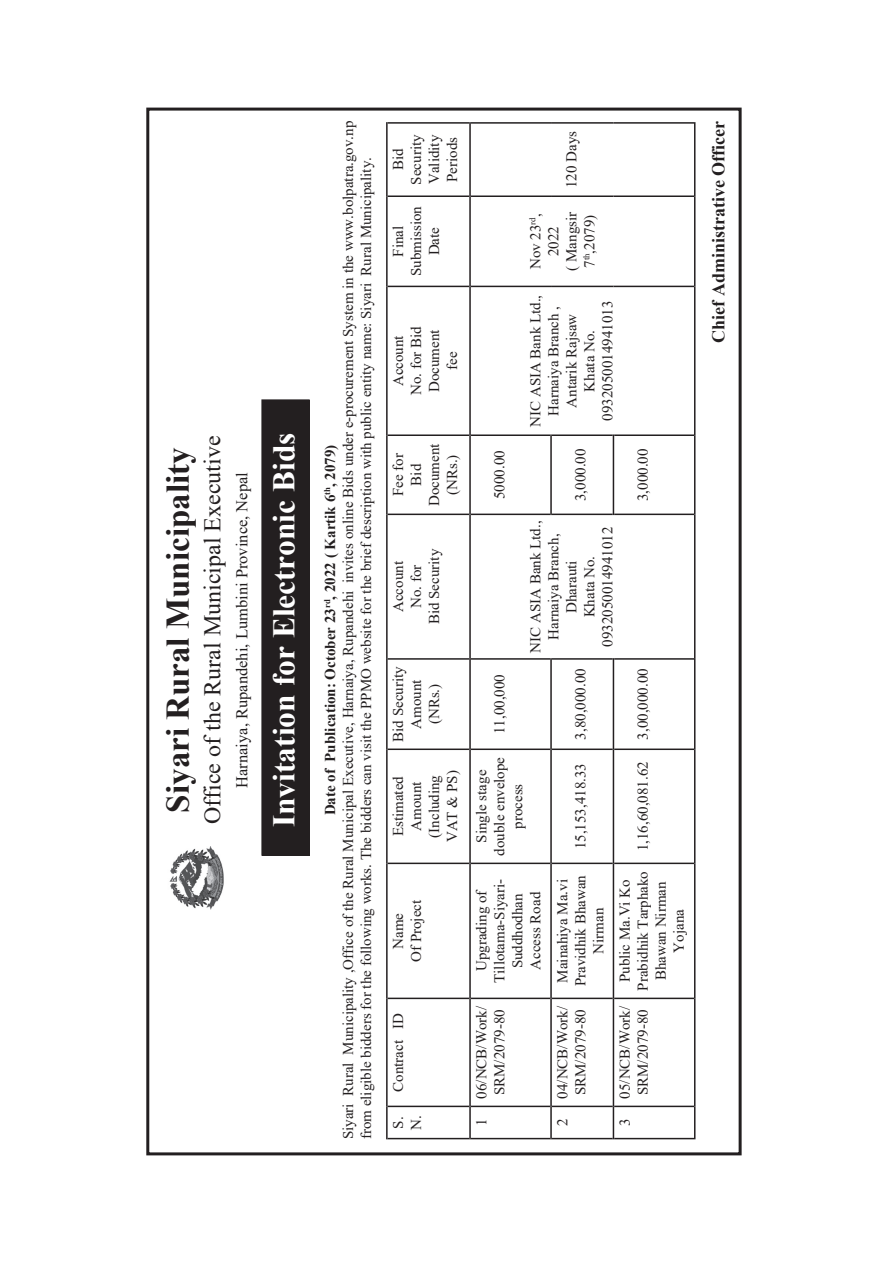
<style>
.page{position:relative;width:893px;height:1263px;background:#fff}
.page>*{position:absolute;margin:0;border:0;box-sizing:border-box;transform-origin:0 0}
.t1{font:700 33px "Times New Roman";color:#231f20}
.t2{font:700 31.5px "Times New Roman";color:#fff}
.t3{font:24px "Times New Roman";color:#231f20}
.t4{font:700 18px "Times New Roman";color:#231f20}
.t5{font:16.5px "Times New Roman";color:#231f20}
.t6{font:15px/18px "Times New Roman";color:#231f20;text-align:center}
.s1{font-weight:700}
</style>
<div class="page">
<div style="left:262px;top:400px;width:47px;height:455px;background:#231f20"></div>
<div style="left:262px;top:399px;width:48px;height:456px;border:1px solid #231f20"></div>
<hr style="left:386px;top:1106px;width:2px;height:33px;background:#231f20">
<hr style="left:388px;top:1138px;width:81px;height:1px;background:#231f20">
<hr style="left:386px;top:998px;width:2px;height:108px;background:#231f20">
<hr style="left:388px;top:1106px;width:81px;height:1px;background:#231f20">
<hr style="left:386px;top:863px;width:2px;height:135px;background:#231f20">
<hr style="left:388px;top:998px;width:81px;height:1px;background:#231f20">
<hr style="left:386px;top:749px;width:2px;height:114px;background:#231f20">
<hr style="left:388px;top:863px;width:81px;height:1px;background:#231f20">
<hr style="left:386px;top:659px;width:2px;height:90px;background:#231f20">
<hr style="left:388px;top:748px;width:81px;height:2px;background:#231f20">
<hr style="left:386px;top:514px;width:2px;height:145px;background:#231f20">
<hr style="left:388px;top:658px;width:81px;height:2px;background:#231f20">
<hr style="left:386px;top:435px;width:2px;height:79px;background:#231f20">
<hr style="left:388px;top:514px;width:81px;height:1px;background:#231f20">
<hr style="left:386px;top:286px;width:2px;height:149px;background:#231f20">
<hr style="left:388px;top:434px;width:81px;height:2px;background:#231f20">
<hr style="left:386px;top:196px;width:2px;height:90px;background:#231f20">
<hr style="left:388px;top:286px;width:81px;height:1px;background:#231f20">
<hr style="left:386px;top:122px;width:2px;height:74px;background:#231f20">
<hr style="left:388px;top:195px;width:81px;height:2px;background:#231f20">
<hr style="left:388px;top:122px;width:81px;height:2px;background:#231f20">
<hr style="left:469px;top:1106px;width:2px;height:33px;background:#231f20">
<hr style="left:471px;top:1138px;width:79px;height:1px;background:#231f20">
<hr style="left:469px;top:998px;width:2px;height:108px;background:#231f20">
<hr style="left:471px;top:1106px;width:79px;height:1px;background:#231f20">
<hr style="left:469px;top:863px;width:2px;height:135px;background:#231f20">
<hr style="left:471px;top:998px;width:79px;height:1px;background:#231f20">
<hr style="left:469px;top:749px;width:2px;height:114px;background:#231f20">
<hr style="left:471px;top:863px;width:79px;height:1px;background:#231f20">
<hr style="left:469px;top:659px;width:2px;height:90px;background:#231f20">
<hr style="left:471px;top:748px;width:79px;height:2px;background:#231f20">
<hr style="left:469px;top:514px;width:2px;height:145px;background:#231f20">
<hr style="left:471px;top:658px;width:79px;height:2px;background:#231f20">
<hr style="left:469px;top:435px;width:2px;height:79px;background:#231f20">
<hr style="left:471px;top:514px;width:79px;height:1px;background:#231f20">
<hr style="left:469px;top:286px;width:2px;height:149px;background:#231f20">
<hr style="left:471px;top:434px;width:79px;height:2px;background:#231f20">
<hr style="left:469px;top:196px;width:2px;height:90px;background:#231f20">
<hr style="left:471px;top:286px;width:80px;height:1px;background:#231f20">
<hr style="left:469px;top:122px;width:2px;height:74px;background:#231f20">
<hr style="left:471px;top:195px;width:80px;height:2px;background:#231f20">
<hr style="left:471px;top:122px;width:80px;height:2px;background:#231f20">
<hr style="left:550px;top:1106px;width:2px;height:33px;background:#231f20">
<hr style="left:552px;top:1138px;width:61px;height:1px;background:#231f20">
<hr style="left:550px;top:998px;width:2px;height:108px;background:#231f20">
<hr style="left:552px;top:1106px;width:61px;height:1px;background:#231f20">
<hr style="left:550px;top:863px;width:2px;height:135px;background:#231f20">
<hr style="left:552px;top:998px;width:61px;height:1px;background:#231f20">
<hr style="left:550px;top:749px;width:2px;height:114px;background:#231f20">
<hr style="left:552px;top:863px;width:61px;height:1px;background:#231f20">
<hr style="left:550px;top:658px;width:2px;height:91px;background:#231f20">
<hr style="left:552px;top:748px;width:61px;height:2px;background:#231f20">
<hr style="left:552px;top:658px;width:61px;height:2px;background:#231f20">
<hr style="left:550px;top:434px;width:2px;height:81px;background:#231f20">
<hr style="left:552px;top:514px;width:61px;height:1px;background:#231f20">
<hr style="left:552px;top:434px;width:61px;height:2px;background:#231f20">
<hr style="left:551px;top:286px;width:62px;height:1px;background:#231f20">
<hr style="left:551px;top:195px;width:62px;height:2px;background:#231f20">
<hr style="left:551px;top:122px;width:62px;height:2px;background:#231f20">
<hr style="left:613px;top:1106px;width:1px;height:33px;background:#231f20">
<hr style="left:614px;top:1138px;width:80px;height:1px;background:#231f20">
<hr style="left:613px;top:998px;width:1px;height:108px;background:#231f20">
<hr style="left:614px;top:1106px;width:80px;height:1px;background:#231f20">
<hr style="left:613px;top:863px;width:1px;height:135px;background:#231f20">
<hr style="left:614px;top:998px;width:80px;height:1px;background:#231f20">
<hr style="left:613px;top:749px;width:1px;height:114px;background:#231f20">
<hr style="left:614px;top:863px;width:80px;height:1px;background:#231f20">
<hr style="left:613px;top:658px;width:1px;height:91px;background:#231f20">
<hr style="left:614px;top:748px;width:80px;height:2px;background:#231f20">
<hr style="left:614px;top:658px;width:80px;height:2px;background:#231f20">
<hr style="left:613px;top:434px;width:1px;height:81px;background:#231f20">
<hr style="left:614px;top:514px;width:80px;height:1px;background:#231f20">
<hr style="left:614px;top:434px;width:80px;height:2px;background:#231f20">
<hr style="left:613px;top:286px;width:81px;height:1px;background:#231f20">
<hr style="left:613px;top:195px;width:81px;height:2px;background:#231f20">
<hr style="left:613px;top:122px;width:81px;height:2px;background:#231f20">
<hr style="left:694px;top:1106px;width:1px;height:33px;background:#231f20">
<hr style="left:694px;top:998px;width:1px;height:108px;background:#231f20">
<hr style="left:694px;top:863px;width:1px;height:135px;background:#231f20">
<hr style="left:694px;top:749px;width:1px;height:114px;background:#231f20">
<hr style="left:694px;top:659px;width:1px;height:90px;background:#231f20">
<hr style="left:694px;top:514px;width:1px;height:145px;background:#231f20">
<hr style="left:694px;top:435px;width:1px;height:79px;background:#231f20">
<hr style="left:694px;top:286px;width:1px;height:149px;background:#231f20">
<hr style="left:694px;top:196px;width:1px;height:90px;background:#231f20">
<hr style="left:694px;top:122px;width:1px;height:74px;background:#231f20">
<div style="left:146px;top:108px;width:596px;height:1047px;border:3px solid #231f20"></div>
<img style="left:169px;top:846px;width:55px;height:63px">
<h1 class="t1" style="left:154px;top:812px;width:366px;rotate:-90deg">Siyari Rural Municipality</h1>
<h3 class="t3" style="left:196px;top:824px;width:390px;rotate:-90deg">Office of the Rural Municipal Executive</h3>
<p class="t5" style="left:230px;top:788px;width:317px;rotate:-90deg">Harnaiya, Rupandehi, Lumbini Province, Nepal</p>
<h2 class="t2" style="left:261px;top:827px;width:396px;rotate:-90deg">Invitation for Electronic Bids</h2>
<p class="t6" style="left:321px;top:1139px;width:1020px;text-align:left;text-indent:324px;rotate:-90deg"><span class="s1">Date of Publication: October 23</span><sup>rd</sup><span class="s1">, 2022 ( Kartik 6</span><sup>th</sup><span class="s1">, 2079)<br></span>Siyari Rural Municipality ,Office of the Rural Municipal Executive, Harnaiya, Rupandehi invites online Bids under e-procurement System in the www.bolpatra.gov.np from eligible bidders for the following works. The bidders can visit the PPMO website for the brief description with public entity name: Siyari Rural Municipality.</p>
<p class="t6" style="left:389px;top:185px;width:51px;rotate:-90deg">Bid<br>Security<br>Validity<br>Periods</p>
<p class="t6" style="left:389px;top:276px;width:72px;rotate:-90deg">Final<br>Submission<br>Date</p>
<p class="t6" style="left:389px;top:395px;width:70px;rotate:-90deg">Account<br>No. for Bid<br>Document fee</p>
<p class="t6" style="left:389px;top:506px;width:64px;rotate:-90deg">Fee for<br>Bid<br>Document (NRs.)</p>
<p class="t6" style="left:389px;top:624px;width:77px;rotate:-90deg">Account<br>No. for<br>Bid Security</p>
<p class="t6" style="left:389px;top:742px;width:77px;rotate:-90deg">Bid Security<br>Amount (NRs.)</p>
<p class="t6" style="left:389px;top:842px;width:73px;rotate:-90deg">Estimated<br>Amount (Including<br>VAT &amp; PS)</p>
<p class="t6" style="left:389px;top:962px;width:64px;rotate:-90deg">Name<br>Of Project</p>
<p class="t6" style="left:389px;top:1092px;width:80px;rotate:-90deg">Contract ID</p>
<p class="t6" style="left:389px;top:1130px;width:16px;text-align:left;rotate:-90deg">S.<br>N.</p>
<p class="t6" style="left:562px;top:188px;width:59px;rotate:-90deg">120 Days</p>
<p class="t6" style="left:526px;top:271px;width:60px;rotate:-90deg">Nov 23<sup>rd</sup>,<br>2022<br>( Mangsir<br>7<sup>th</sup>,2079)</p>
<p class="t6" style="left:490px;top:499px;width:50px;rotate:-90deg">5000.00</p>
<p class="t6" style="left:490px;top:734px;width:61px;rotate:-90deg">11,00,000</p>
<p class="t6" style="left:526px;top:427px;width:134px;rotate:-90deg">NIC ASIA Bank Ltd.,<br>Harnaiya Branch ,<br>Antarik Rajsaw<br>Khata No.<br>0932050014941013</p>
<p class="t6" style="left:571px;top:501px;width:54px;rotate:-90deg">3,000.00</p>
<p class="t6" style="left:526px;top:653px;width:134px;rotate:-90deg">NIC ASIA Bank Ltd.,<br>Harnaiya Branch,<br>Dharauti<br>Khata No.<br>0932050014941012</p>
<p class="t6" style="left:571px;top:740px;width:73px;rotate:-90deg">3,80,000.00</p>
<p class="t6" style="left:472px;top:856px;width:100px;rotate:-90deg">Single stage double envelope process</p>
<p class="t6" style="left:571px;top:849px;width:88px;rotate:-90deg">15,153,418.33</p>
<p class="t6" style="left:633px;top:501px;width:54px;rotate:-90deg">3,000.00</p>
<p class="t6" style="left:633px;top:740px;width:73px;rotate:-90deg">3,00,000.00</p>
<p class="t6" style="left:633px;top:851px;width:91px;rotate:-90deg">1,16,60,081.62</p>
<p class="t6" style="left:472px;top:983px;width:106px;rotate:-90deg">Upgrading of<br>Tillotama-Siyari-<br>Suddhodhan<br>Access Road</p>
<p class="t6" style="left:472px;top:1098px;width:94px;text-align:left;rotate:-90deg">06/NCB/Work/<br>SRM/2079-80</p>
<p class="t6" style="left:472px;top:1126px;width:9px;rotate:-90deg">1</p>
<p class="t6" style="left:553px;top:986px;width:113px;rotate:-90deg">Mainahiya Ma.vi<br>Pravidhik Bhawan<br>Nirman</p>
<p class="t6" style="left:553px;top:1098px;width:94px;text-align:left;rotate:-90deg">04/NCB/Work/<br>SRM/2079-80</p>
<p class="t6" style="left:553px;top:1126px;width:9px;rotate:-90deg">2</p>
<p class="t6" style="left:615px;top:991px;width:121px;rotate:-90deg">Public Ma.Vi Ko<br>Prabidhik Tarphako<br>Bhawan Nirman<br>Yojana</p>
<p class="t6" style="left:615px;top:1098px;width:94px;text-align:left;rotate:-90deg">05/NCB/Work/<br>SRM/2079-80</p>
<p class="t6" style="left:615px;top:1126px;width:9px;rotate:-90deg">3</p>
<p class="t4" style="left:706px;top:343px;width:223px;rotate:-90deg">Chief Administrative Officer</p>
</div>
